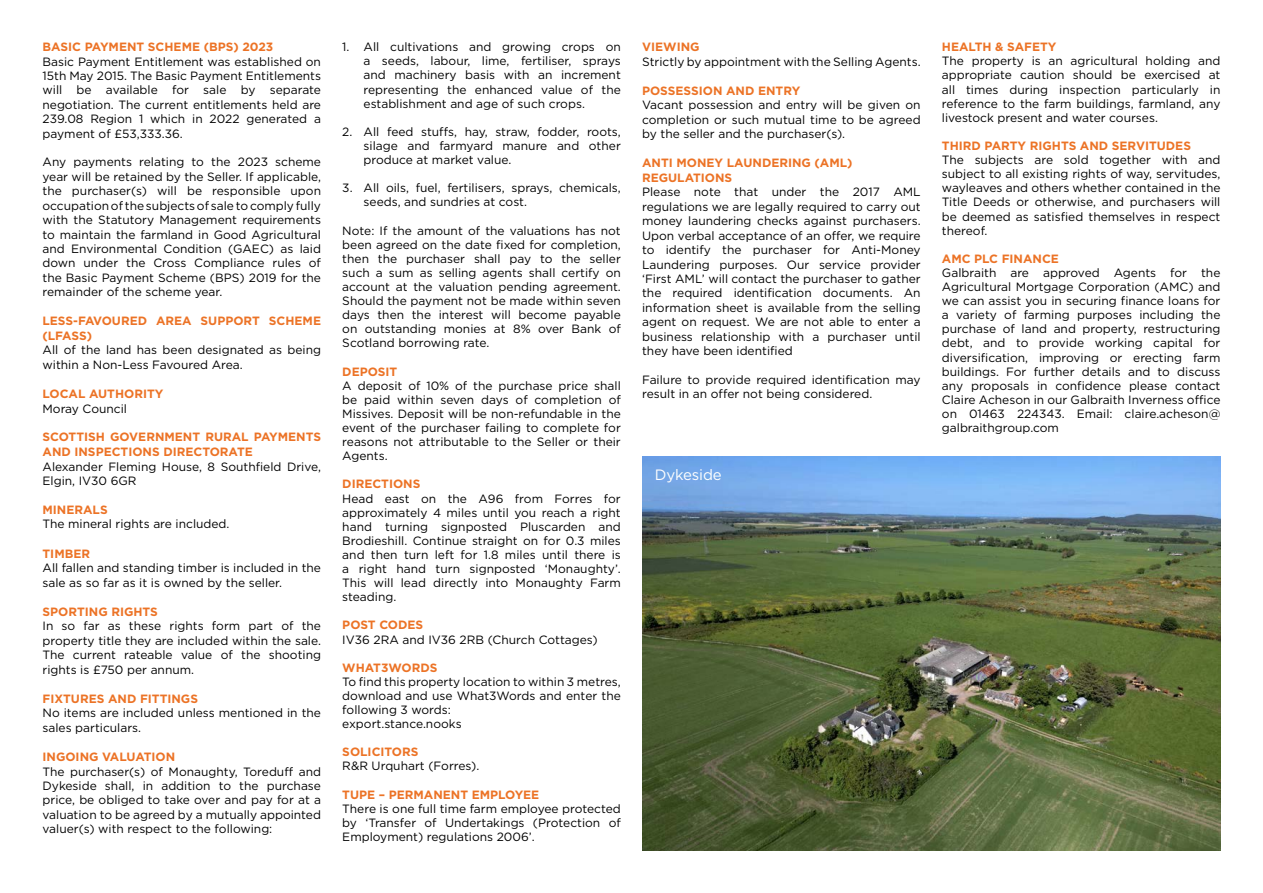
<style>
.page{position:relative;width:1263px;height:893px;background:#fff}
.page>*{position:absolute;margin:0;border:0;box-sizing:border-box;transform-origin:0 0}
.Body_Text{font:15px "Gotham HTF";letter-spacing:-.01em;color:#fff}
.Body_Text-2{font:12px/14.1px "Gotham HTF";color:#000;text-align:justify}
.Headings_Text{font:700 12px/15px "Gotham HTF";color:#ec7326}
</style>
<div class="page">
<img style="left:642px;top:457px;width:578px;height:393px">
<p class="Headings_Text" style="left:43px;top:39px;width:232px">BASIC PAYMENT SCHEME (BPS) 2023</p>
<p class="Body_Text-2" style="left:43px;top:54px;width:280px">Basic Payment Entitlement was established on 15th May 2015. The Basic Payment Entitlements will be available for sale by separate negotiation. The current entitlements held are 239.08 Region 1 which in 2022 generated a payment of £53,333.36.</p>
<p class="Body_Text-2" style="left:43px;top:155px;width:280px">Any payments relating to the 2023 scheme year will be retained by the Seller. If applicable, the purchaser(s) will be responsible upon occupation of the subjects of sale to comply fully with the Statutory Management requirements to maintain the farmland in Good Agricultural and Environmental Condition (GAEC) as laid down under the Cross Compliance rules of the Basic Payment Scheme (BPS) 2019 for the remainder of the scheme year.</p>
<p class="Headings_Text" style="left:43px;top:313px;width:280px">LESS-FAVOURED AREA SUPPORT SCHEME (LFASS)</p>
<p class="Body_Text-2" style="left:43px;top:343px;width:280px">All of the land has been designated as being within a Non-Less Favoured Area.</p>
<p class="Headings_Text" style="left:43px;top:386px;width:122px">LOCAL AUTHORITY</p>
<p class="Body_Text-2" style="left:43px;top:401px;width:86px">Moray Council</p>
<p class="Headings_Text" style="left:43px;top:429px;width:280px">SCOTTISH GOVERNMENT RURAL PAYMENTS<br>AND INSPECTIONS DIRECTORATE</p>
<p class="Body_Text-2" style="left:43px;top:459px;width:280px">Alexander Fleming House, 8 Southfield Drive,<br>Elgin, IV30 6GR</p>
<p class="Headings_Text" style="left:43px;top:502px;width:67px">MINERALS</p>
<p class="Body_Text-2" style="left:43px;top:517px;width:188px">The mineral rights are included.</p>
<p class="Headings_Text" style="left:43px;top:546px;width:49px">TIMBER</p>
<p class="Body_Text-2" style="left:43px;top:560px;width:280px">All fallen and standing timber is included in the sale as so far as it is owned by the seller.</p>
<p class="Headings_Text" style="left:43px;top:604px;width:117px">SPORTING RIGHTS</p>
<p class="Body_Text-2" style="left:43px;top:619px;width:280px">In so far as these rights form part of the property title they are included within the sale.<br>The current rateable value of the shooting rights is £750 per annum.</p>
<p class="Headings_Text" style="left:43px;top:691px;width:157px">FIXTURES AND FITTINGS</p>
<p class="Body_Text-2" style="left:43px;top:706px;width:280px">No items are included unless mentioned in the sales particulars.</p>
<p class="Headings_Text" style="left:43px;top:749px;width:134px">INGOING VALUATION</p>
<p class="Body_Text-2" style="left:43px;top:764px;width:280px">The purchaser(s) of Monaughty, Toreduff and Dykeside shall, in addition to the purchase price, be obliged to take over and pay for at a valuation to be agreed by a mutually appointed valuer(s) with respect to the following:</p>
<p class="Body_Text-2" style="left:364px;top:40px;width:259px;text-indent:-21px">1. All cultivations and growing crops on a seeds, labour, lime, fertiliser, sprays and machinery basis with an increment representing the enhanced value of the establishment and age of such crops.</p>
<p class="Body_Text-2" style="left:364px;top:124px;width:259px;text-indent:-21px">2. All feed stuffs, hay, straw, fodder, roots, silage and farmyard manure and other produce at market value.</p>
<p class="Body_Text-2" style="left:364px;top:181px;width:259px;text-indent:-21px">3. All oils, fuel, fertilisers, sprays, chemicals, seeds, and sundries at cost.</p>
<p class="Body_Text-2" style="left:342px;top:223px;width:280px">Note: If the amount of the valuations has not been agreed on the date fixed for completion, then the purchaser shall pay to the seller such a sum as selling agents shall certify on account at the valuation pending agreement.<br>Should the payment not be made within seven days then the interest will become payable on outstanding monies at 8% over Bank of Scotland borrowing rate.</p>
<p class="Headings_Text" style="left:342px;top:364px;width:57px">DEPOSIT</p>
<p class="Body_Text-2" style="left:342px;top:378px;width:280px">A deposit of 10% of the purchase price shall be paid within seven days of completion of Missives. Deposit will be non-refundable in the event of the purchaser failing to complete for reasons not attributable to the Seller or their Agents.</p>
<p class="Headings_Text" style="left:342px;top:476px;width:80px">DIRECTIONS</p>
<p class="Body_Text-2" style="left:342px;top:491px;width:280px">Head east on the A96 from Forres for approximately 4 miles until you reach a right hand turning signposted Pluscarden and Brodieshill. Continue straight on for 0.3 miles and then turn left for 1.8 miles until there is a right hand turn signposted ‘Monaughty’.<br>This will lead directly into Monaughty Farm steading.</p>
<p class="Headings_Text" style="left:342px;top:617px;width:82px">POST CODES</p>
<p class="Body_Text-2" style="left:342px;top:632px;width:257px">IV36 2RA and IV36 2RB (Church Cottages)</p>
<p class="Headings_Text" style="left:342px;top:660px;width:97px">WHAT3WORDS</p>
<p class="Body_Text-2" style="left:342px;top:674px;width:280px">To find this property location to within 3 metres, download and use What3Words and enter the following 3 words:</p>
<p class="Body_Text-2" style="left:342px;top:717px;width:121px">export.stance.nooks</p>
<p class="Headings_Text" style="left:342px;top:744px;width:78px">SOLICITORS</p>
<p class="Body_Text-2" style="left:342px;top:759px;width:139px">R&amp;R Urquhart (Forres).</p>
<p class="Headings_Text" style="left:342px;top:787px;width:199px">TUPE – PERMANENT EMPLOYEE</p>
<p class="Body_Text-2" style="left:342px;top:801px;width:280px">There is one full time farm employee protected by ‘Transfer of Undertakings (Protection of Employment) regulations 2006’.</p>
<p class="Headings_Text" style="left:642px;top:39px;width:59px">VIEWING</p>
<p class="Body_Text-2" style="left:642px;top:54px;width:280px">Strictly by appointment with the Selling Agents.</p>
<p class="Headings_Text" style="left:642px;top:83px;width:160px">POSSESSION AND ENTRY</p>
<p class="Body_Text-2" style="left:642px;top:98px;width:280px">Vacant possession and entry will be given on completion or such mutual time to be agreed by the seller and the purchaser(s).</p>
<p class="Headings_Text" style="left:642px;top:155px;width:212px">ANTI MONEY LAUNDERING (AML)<br>REGULATIONS</p>
<p class="Body_Text-2" style="left:642px;top:185px;width:280px">Please note that under the 2017 AML regulations we are legally required to carry out money laundering checks against purchasers.<br>Upon verbal acceptance of an offer, we require to identify the purchaser for Anti-Money Laundering purposes. Our service provider ‘First AML’ will contact the purchaser to gather the required identification documents. An information sheet is available from the selling agent on request. We are not able to enter a business relationship with a purchaser until they have been identified</p>
<p class="Body_Text-2" style="left:642px;top:372px;width:280px">Failure to provide required identification may result in an offer not being considered.</p>
<p class="Body_Text" style="left:655px;top:467px;width:68px">Dykeside</p>
<p class="Headings_Text" style="left:942px;top:39px;width:116px">HEALTH &amp; SAFETY</p>
<p class="Body_Text-2" style="left:942px;top:54px;width:280px">The property is an agricultural holding and appropriate caution should be exercised at all times during inspection particularly in reference to the farm buildings, farmland, any livestock present and water courses.</p>
<p class="Headings_Text" style="left:942px;top:138px;width:251px">THIRD PARTY RIGHTS AND SERVITUDES</p>
<p class="Body_Text-2" style="left:942px;top:153px;width:280px">The subjects are sold together with and subject to all existing rights of way, servitudes, wayleaves and others whether contained in the Title Deeds or otherwise, and purchasers will be deemed as satisfied themselves in respect thereof.</p>
<p class="Headings_Text" style="left:942px;top:251px;width:119px">AMC PLC FINANCE</p>
<p class="Body_Text-2" style="left:942px;top:265px;width:280px">Galbraith are approved Agents for the Agricultural Mortgage Corporation (AMC) and we can assist you in securing finance loans for a variety of farming purposes including the purchase of land and property, restructuring debt, and to provide working capital for diversification, improving or erecting farm buildings. For further details and to discuss any proposals in confidence please contact Claire Acheson in our Galbraith Inverness office on 01463 224343. Email: claire.acheson@ galbraithgroup.com</p>
</div>
